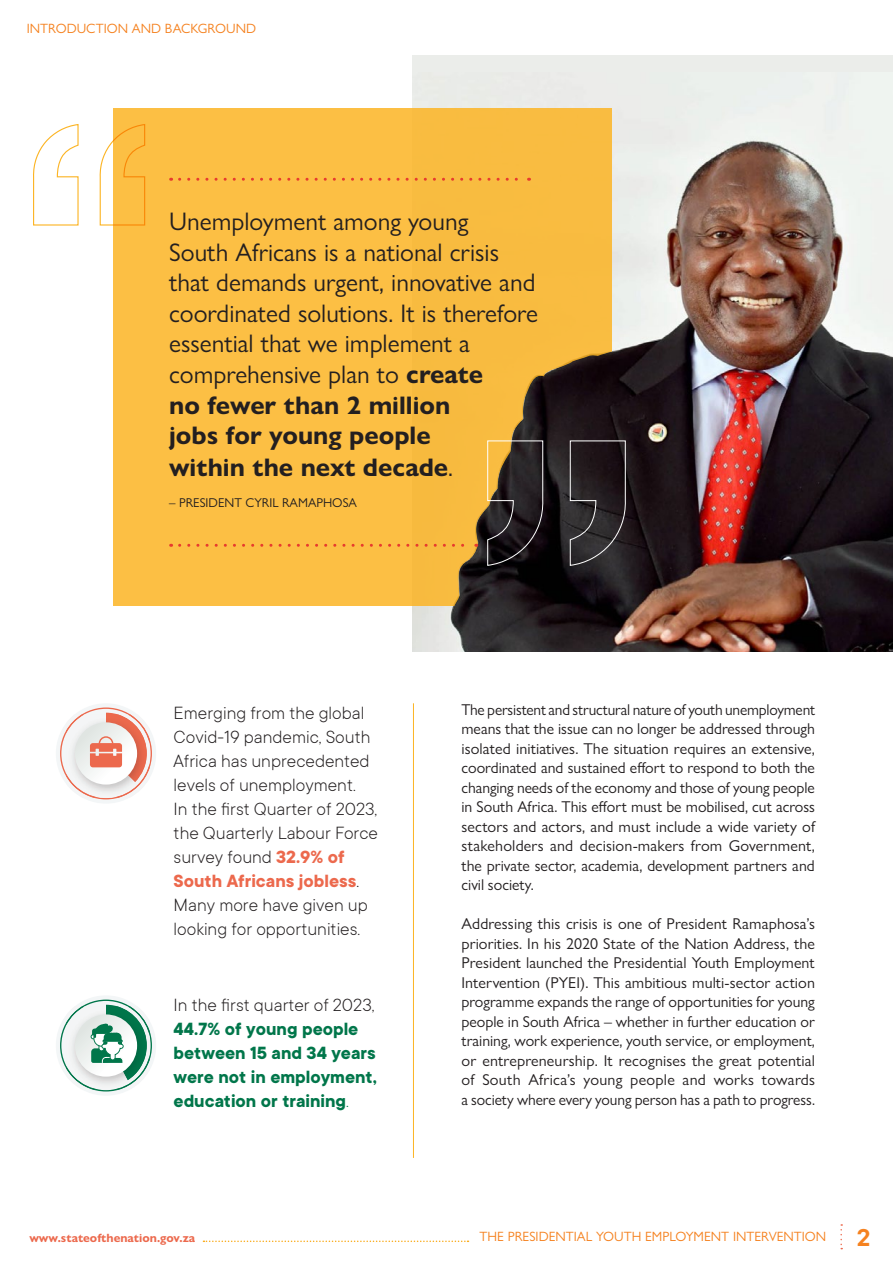
<style>
.page{position:relative;width:893px;height:1263px;background:#fff}
.page>*{position:absolute;margin:0;border:0;box-sizing:border-box;transform-origin:0 0}
.t1{font:25.5px/30.6px "Gill Sans Nova";color:#231f20}
.t2{font:700 25.5px "Gill Sans Nova";color:#231f20}
.t3{font:300 19.5px/24px "TT Commons";color:#231f20}
.t4{font:700 19.5px/24px "TT Commons";color:#00764a}
.Body_Copy{font:15.75px/19.5px "Gill Sans Nova";color:#231f20;text-align:justify}
.t5{font:13.5px "Gill Sans Nova";color:#f58220}
.t6{font:12.9px "Gill Sans Nova";color:#231f20}
.t7{font:700 12px "Gill Sans Nova";color:#ec694d}
.s1{font-weight:700}
.s2{font-weight:400}
.s3{font-weight:700;color:#ec694d}
.s4{font-weight:300;color:#231f20}
.s5{font-weight:300}
.s6{font-family:"TT Commons";font-weight:600;font-size:27px}
</style>
<div class="page">
<div style="left:413px;top:55px;width:480px;height:596px;background:#ebedea"></div>
<img style="left:413px;top:140px;width:480px;height:511px">
<div style="left:113px;top:108px;width:499px;height:498px;background:#fcbf44"></div>
<svg style="left:33px;top:124px;width:113px;height:102px"></svg>
<img style="left:450px;top:339px;width:212px;height:312px">
<svg style="left:180px;top:178px;width:349px;height:3px"></svg>
<svg style="left:180px;top:544px;width:297px;height:3px"></svg>
<svg style="left:487px;top:440px;width:139px;height:126px"></svg>
<div style="left:56px;top:703px;width:100px;height:101px;background:#f3f6f7;border-radius:50%"></div>
<svg style="left:60px;top:707px;width:92px;height:92px"></svg>
<div style="left:56px;top:995px;width:100px;height:101px;background:#f3f6f7;border-radius:50%"></div>
<svg style="left:60px;top:999px;width:92px;height:92px"></svg>
<hr style="left:413px;top:703px;width:1px;height:455px;background:#fcb423">
<svg style="left:203px;top:1240px;width:265px;height:2px"></svg>
<svg style="left:840px;top:1224px;width:2px;height:25px"></svg>
<p class="t5" style="left:27px;top:20px;width:231px">INTRODUCTION AND BACKGROUND</p>
<p class="t1" style="left:169px;top:206px;width:301px">Unemployment among young</p>
<p class="t1" style="left:169px;top:236px;width:370px">South Africans is a national crisis that demands urgent, innovative and coordinated solutions. It is therefore essential that we implement a comprehensive plan to <span class="s1">create</span></p>
<p class="t2" style="left:169px;top:389px;width:283px">no fewer than 2 million</p>
<p class="t2" style="left:169px;top:420px;width:263px">jobs for young people</p>
<p class="t2" style="left:169px;top:452px;width:286px">within the next decade<span class="s2">.</span></p>
<p class="t6" style="left:169px;top:495px;width:189px">– PRESIDENT CYRIL RAMAPHOSA</p>
<p class="t3" style="left:174px;top:700px;width:198px">Emerging from the global<br>Covid-19 pandemic, South<br>Africa has unprecedented levels of unemployment.</p>
<p class="t3" style="left:174px;top:796px;width:206px">In the first Quarter of 2023, the Quarterly Labour Force survey found <span class="s3">32.9% of<br>South Africans jobless</span>.<br>Many more have given up looking for opportunities.</p>
<p class="t4" style="left:174px;top:992px;width:205px"><span class="s4">In the first quarter of 2023,<br></span>44.7% of young people between 15 and 34 years were not in employment, education or training<span class="s5">.</span></p>
<p class="Body_Copy" style="left:461px;top:699px;width:355px">The persistent and structural nature of youth unemployment means that the issue can no longer be addressed through isolated initiatives. The situation requires an extensive, coordinated and sustained effort to respond to both the changing needs of the economy and those of young people in South Africa. This effort must be mobilised, cut across sectors and actors, and must include a wide variety of stakeholders and decision-makers from Government, the private sector, academia, development partners and civil society.</p>
<p class="Body_Copy" style="left:461px;top:914px;width:355px">Addressing this crisis is one of President Ramaphosa’s priorities. In his 2020 State of the Nation Address, the President launched the Presidential Youth Employment Intervention (PYEI). This ambitious multi-sector action programme expands the range of opportunities for young people in South Africa – whether in further education or training, work experience, youth service, or employment, or entrepreneurship. It recognises the great potential of South Africa’s young people and works towards a society where every young person has a path to progress.</p>
<p class="t7" style="left:29px;top:1230px;width:167px">www.stateofthenation.gov.za</p>
<p class="t5" style="left:480px;top:1228px;width:393px">THE PRESIDENTIAL YOUTH EMPLOYMENT INTERVENTION <span class="s6">2</span></p>
</div>
